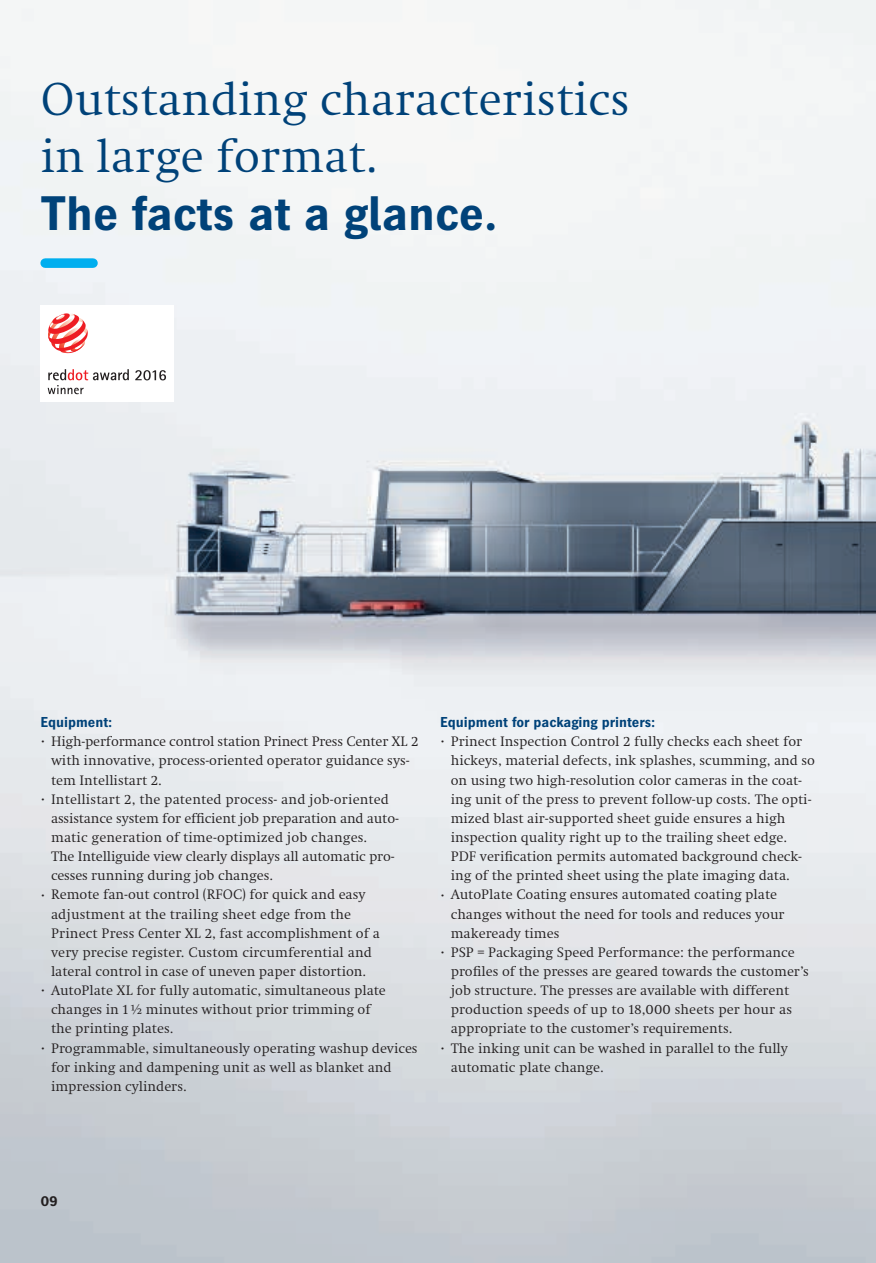
<style>
.page{position:relative;width:876px;height:1263px;background:#fff}
.page>*{position:absolute;margin:0;border:0;box-sizing:border-box;transform-origin:0 0}
.t1{font:48px/57.4px "Heidelberg Antiqua ML";color:#004279}
.t2{font:700 48px "Heidelberg Gothic Ml";color:#004279}
.t3{font:14.25px/19.2px "Heidelberg Antiqua ML";color:#231f20}
.t4{font:700 14.25px "Heidelberg Gothic Ml";color:#004279}
.t5{font:700 14.25px "Heidelberg Gothic Ml";color:#231f20}
.s1{font-size:7.5px}
</style>
<div class="page">
<img style="left:0;top:0;width:876px;height:1263px">
<div style="left:45px;top:258px;width:48px;height:10px;background:#00aeef"></div>
<div style="left:40px;top:306px;width:134px;height:96px;background:#fff"></div>
<svg style="left:48px;top:313px;width:40px;height:40px"></svg>
<svg style="left:48px;top:369px;width:81px;height:25px"></svg>
<svg style="left:135px;top:370px;width:31px;height:10px"></svg>
<h1 class="t1" style="left:40px;top:71px;width:591px">Outstanding characteristics in large format.</h1>
<h1 class="t2" style="left:40px;top:186px;width:459px">The facts at a glance.</h1>
<p class="t4" style="left:40px;top:714px;width:74px">Equipment:</p>
<p class="t3" style="left:51px;top:732px;width:369px;text-indent:-11px"><span class="s1">•</span> High-performance control station Prinect Press Center XL 2 with innovative, process-oriented operator guidance sys&shy;tem Intellistart 2.</p>
<p class="t3" style="left:51px;top:789px;width:349px;text-indent:-11px"><span class="s1">•</span> Intellistart 2, the patented process- and job-oriented assistance system for efficient job preparation and auto&shy;matic generation of time-optimized job changes.<br>The Intelliguide view clearly displays all automatic pro&shy;cesses running during job changes.</p>
<p class="t3" style="left:51px;top:885px;width:330px;text-indent:-11px"><span class="s1">•</span> Remote fan-out control (RFOC) for quick and easy adjustment at the trailing sheet edge from the Prinect Press Center XL 2, fast accomplishment of a very precise register. Custom circumferential and lateral control in case of uneven paper distortion.</p>
<p class="t3" style="left:51px;top:981px;width:336px;text-indent:-11px"><span class="s1">•</span> AutoPlate XL for fully automatic, simultaneous plate changes in 1½ minutes without prior trimming of the printing plates.</p>
<p class="t3" style="left:51px;top:1038px;width:368px;text-indent:-11px"><span class="s1">•</span> Programmable, simultaneously operating washup devices for inking and dampening unit as well as blanket and impression cylinders.</p>
<p class="t4" style="left:440px;top:714px;width:217px">Equipment for packaging printers:</p>
<p class="t3" style="left:451px;top:732px;width:366px;text-indent:-11px"><span class="s1">•</span> Prinect Inspection Control 2 fully checks each sheet for hickeys, material defects, ink splashes, scumming, and so on using two high-resolution color cameras in the coat&shy;ing unit of the press to prevent follow-up costs. The opti&shy;mized blast air-supported sheet guide ensures a high inspection quality right up to the trailing sheet edge.<br>PDF verification permits automated background check&shy;ing of the printed sheet using the plate imaging data.</p>
<p class="t3" style="left:451px;top:885px;width:335px;text-indent:-11px"><span class="s1">•</span> AutoPlate Coating ensures automated coating plate changes without the need for tools and reduces your makeready times</p>
<p class="t3" style="left:451px;top:943px;width:360px;text-indent:-11px"><span class="s1">•</span> PSP = Packaging Speed Performance: the performance profiles of the presses are geared towards the customer’s job structure. The presses are available with different production speeds of up to 18,000 sheets per hour as appropriate to the customer’s requirements.</p>
<p class="t3" style="left:451px;top:1038px;width:339px;text-indent:-11px"><span class="s1">•</span> The inking unit can be washed in parallel to the fully automatic plate change.</p>
<p class="t5" style="left:40px;top:1193px;width:19px">09</p>
</div>
